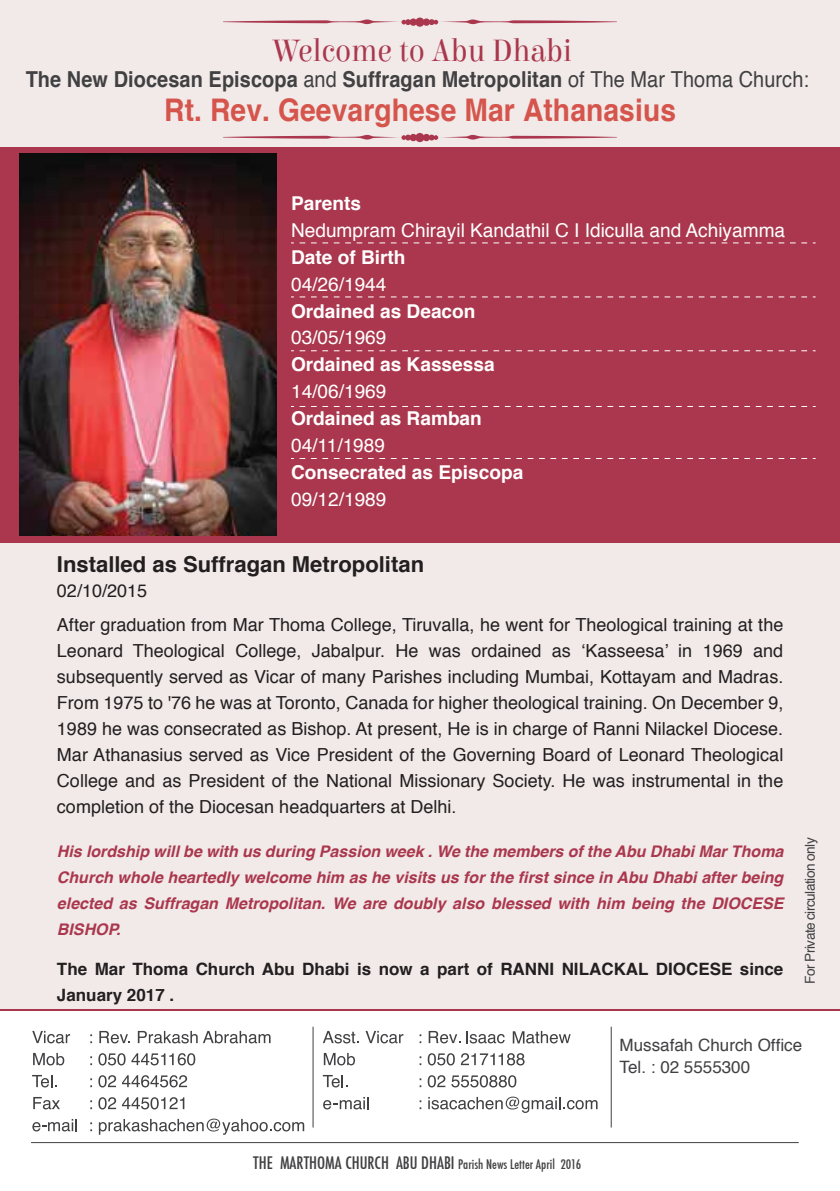
<style>
.page{position:relative;width:840px;height:1191px;background:#fff}
.page>*{position:absolute;margin:0;border:0;box-sizing:border-box;transform-origin:0 0}
.t1{font:32.8px "Elsie";letter-spacing:.005em;color:#aa374d;scale:.9 1}
.t2{font:700 31.2px "Helvetica";letter-spacing:.005em;color:#d5554c;scale:.9 1}
.t3{font:700 22px "Helvetica";letter-spacing:.005em;color:#414042;scale:.9 1}
.t4{font:700 22px "Helvetica";color:#231f20}
.t5{font:19px "Helvetica";color:#fff}
.t6{font:700 19px "Helvetica";color:#fff}
.t7{font:500 condensed 18.8px "Futura TEE";color:#414042}
.t8{font:18px/26px "Helvetica";color:#231f20}
.t9{font:700 17px/26px "Helvetica";color:#231f20}
.t10{font:17px/22px "Helvetica";color:#414042}
.t11{font:italic 700 16px/26px "Helvetica";color:#aa374d;text-align:justify}
.t12{font:13.6px "Helvetica";letter-spacing:-.04em;color:#414042}
.s1{font-weight:400}
.s2{font-size:14.4px}
</style>
<div class="page">
<div style="left:0;top:0;width:839px;height:1010px;background:#f1eae9"></div>
<div style="left:0;top:148px;width:839px;height:395px;background:#aa374d"></div>
<img style="left:19px;top:153px;width:257px;height:383px">
<svg style="left:291px;top:242px;width:524px;height:1px"></svg>
<svg style="left:291px;top:296px;width:524px;height:1px"></svg>
<svg style="left:291px;top:350px;width:524px;height:1px"></svg>
<svg style="left:291px;top:406px;width:524px;height:1px"></svg>
<svg style="left:291px;top:458px;width:524px;height:1px"></svg>
<svg style="left:223px;top:19px;width:187px;height:6px"></svg>
<div style="left:409px;top:18px;width:7px;height:8px;background:#aa374d;border-radius:50%"></div>
<svg style="left:429px;top:19px;width:187px;height:6px"></svg>
<div style="left:422px;top:18px;width:8px;height:8px;background:#aa374d;border-radius:50%"></div>
<div style="left:415px;top:18px;width:9px;height:9px;background:#aa374d;border-radius:50%"></div>
<svg style="left:223px;top:135px;width:187px;height:5px"></svg>
<div style="left:409px;top:134px;width:7px;height:7px;background:#aa374d;border-radius:50%"></div>
<svg style="left:429px;top:135px;width:187px;height:5px"></svg>
<div style="left:422px;top:134px;width:8px;height:7px;background:#aa374d;border-radius:50%"></div>
<div style="left:415px;top:133px;width:9px;height:9px;background:#aa374d;border-radius:50%"></div>
<svg style="left:32px;top:1031px;width:38px;height:12px"></svg>
<svg style="left:99px;top:1031px;width:31px;height:12px"></svg>
<svg style="left:138px;top:1031px;width:59px;height:12px"></svg>
<svg style="left:203px;top:1031px;width:67px;height:12px"></svg>
<svg style="left:33px;top:1053px;width:31px;height:12px"></svg>
<svg style="left:98px;top:1053px;width:27px;height:12px"></svg>
<svg style="left:131px;top:1053px;width:64px;height:12px"></svg>
<svg style="left:32px;top:1075px;width:25px;height:12px"></svg>
<svg style="left:98px;top:1075px;width:18px;height:12px"></svg>
<svg style="left:122px;top:1075px;width:65px;height:12px"></svg>
<svg style="left:33px;top:1097px;width:27px;height:12px"></svg>
<svg style="left:98px;top:1097px;width:18px;height:12px"></svg>
<svg style="left:122px;top:1097px;width:62px;height:12px"></svg>
<svg style="left:32px;top:1119px;width:45px;height:12px"></svg>
<svg style="left:99px;top:1118px;width:205px;height:16px"></svg>
<svg style="left:323px;top:1031px;width:35px;height:12px"></svg>
<svg style="left:365px;top:1031px;width:38px;height:12px"></svg>
<svg style="left:428px;top:1031px;width:32px;height:12px"></svg>
<svg style="left:466px;top:1031px;width:38px;height:12px"></svg>
<svg style="left:323px;top:1053px;width:32px;height:12px"></svg>
<svg style="left:427px;top:1053px;width:27px;height:12px"></svg>
<svg style="left:460px;top:1053px;width:64px;height:12px"></svg>
<svg style="left:322px;top:1075px;width:25px;height:12px"></svg>
<svg style="left:427px;top:1075px;width:18px;height:12px"></svg>
<svg style="left:451px;top:1075px;width:65px;height:12px"></svg>
<svg style="left:323px;top:1097px;width:45px;height:12px"></svg>
<svg style="left:428px;top:1096px;width:169px;height:17px"></svg>
<hr style="left:312px;top:1026px;width:1px;height:101px;background:#414042">
<hr style="left:610px;top:1026px;width:1px;height:101px;background:#414042">
<hr style="left:31px;top:1142px;width:767px;height:1px;background:#414042">
<svg style="left:512px;top:1031px;width:58px;height:12px"></svg>
<hr style="left:0;top:1009px;width:839px;height:1px;background:#aa374d">
<h1 class="t1" style="left:274px;top:32px;width:332px">Welcome to Abu Dhabi</h1>
<p class="t3" style="left:26px;top:61px;width:871px">The New Diocesan Episcopa <span class="s1">and</span> Suffragan Metropolitan <span class="s1">of The Mar Thoma Church:</span></p>
<h2 class="t2" style="left:164px;top:84px;width:570px">Rt. Rev. Geevarghese Mar Athanasius</h2>
<p class="t6" style="left:291px;top:188px;width:71px">Parents</p>
<p class="t5" style="left:291px;top:216px;width:495px">Nedumpram Chirayil Kandathil C I Idiculla and Achiyamma</p>
<p class="t6" style="left:291px;top:242px;width:116px">Date of Birth</p>
<p class="t5" style="left:291px;top:269px;width:97px">04/26/1944</p>
<p class="t6" style="left:291px;top:295px;width:186px">Ordained as Deacon</p>
<p class="t5" style="left:291px;top:323px;width:97px">03/05/1969</p>
<p class="t6" style="left:291px;top:349px;width:205px">Ordained as Kassessa</p>
<p class="t5" style="left:291px;top:377px;width:97px">14/06/1969</p>
<p class="t6" style="left:291px;top:403px;width:192px">Ordained as Ramban</p>
<p class="t5" style="left:291px;top:431px;width:95px">04/11/1989</p>
<p class="t6" style="left:291px;top:457px;width:233px">Consecrated as Episcopa</p>
<p class="t5" style="left:291px;top:484px;width:97px">09/12/1989</p>
<p class="t4" style="left:57px;top:546px;width:368px">Installed as Suffragan Metropolitan</p>
<p class="t8" style="left:57px;top:574px;width:727px;line-height:34px">02/10/2015<br>After graduation from Mar Thoma College, Tiruvalla, he went for Theological training at the</p>
<p class="t8" style="left:57px;top:638px;width:727px;text-align:justify">Leonard Theological College, Jabalpur. He was ordained as ‘Kasseesa’ in 1969 and subsequently served as Vicar of many Parishes including Mumbai, Kottayam and Madras.<br>From 1975 to '76 he was at Toronto, Canada for higher theological training. On December 9, 1989 he was consecrated as Bishop. At present, He is in charge of Ranni Nilackel Diocese.<br>Mar Athanasius served as Vice President of the Governing Board of Leonard Theological College and as President of the National Missionary Society. He was instrumental in the completion of the Diocesan headquarters at Delhi.</p>
<p class="t11" style="left:57px;top:839px;width:727px">His lordship will be with us during Passion week . We the members of the Abu Dhabi Mar Thoma Church whole heartedly welcome him as he visits us for the first since in Abu Dhabi after being elected as Suffragan Metropolitan. We are doubly also blessed with him being the DIOCESE BISHOP.</p>
<p class="t9" style="left:57px;top:956px;width:727px">The Mar Thoma Church Abu Dhabi is now a part of RANNI NILACKAL DIOCESE since<br>January 2017 .</p>
<p class="t12" style="left:799px;top:984px;width:148px;rotate:-90deg">For Private circulation only</p>
<p class="t7" style="left:253px;top:1152px;width:329px">THE MARTHOMA CHURCH ABU DHABI <span class="s2">Parish News Letter April 2016</span></p>
<p class="t10" style="left:619px;top:1034px;width:184px">Mussafah Church Office<br>Tel. : 02 5555300</p>
</div>
